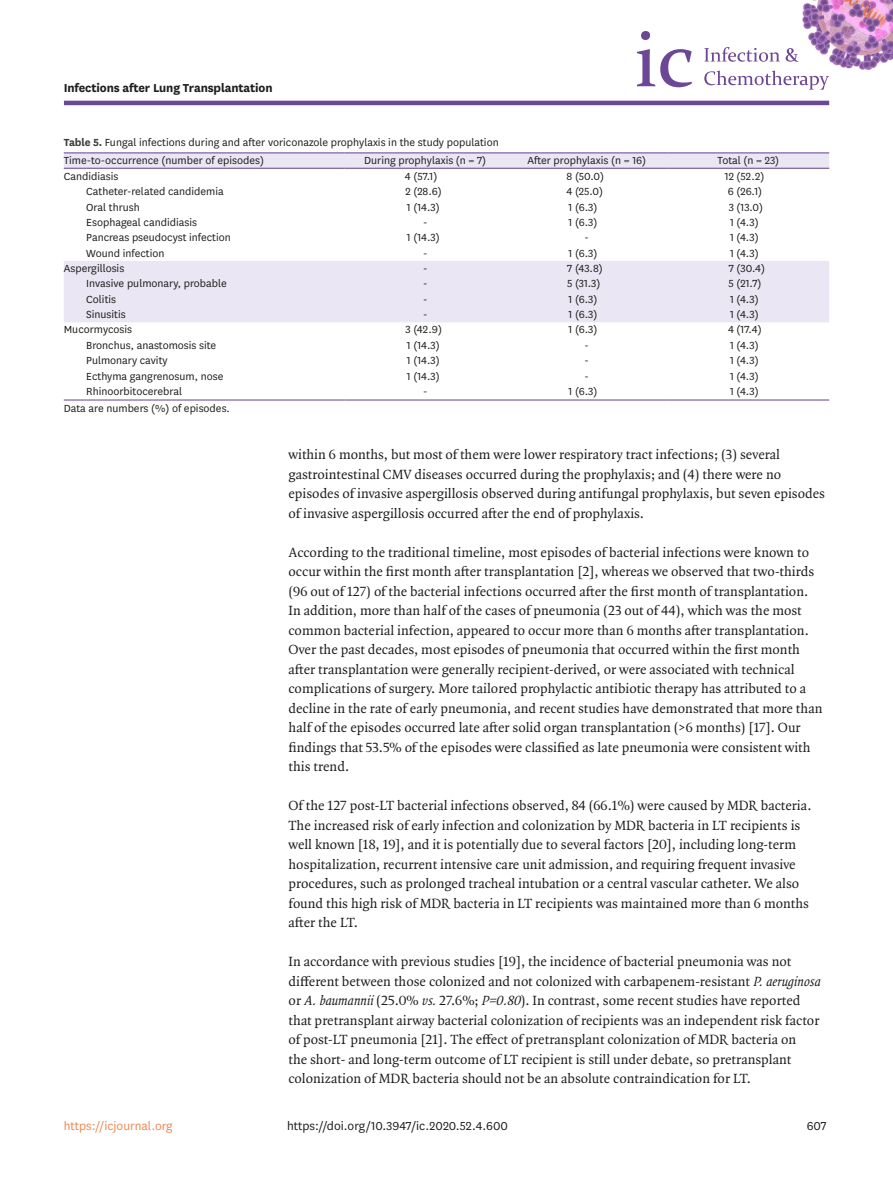
<style>
.page{position:relative;width:893px;height:1191px;background:#fff}
.page>*{position:absolute;margin:0;border:0;box-sizing:border-box;transform-origin:0 0}
.body_p{font:14.25px/19.5px "Quadraat OT";color:#1d1d1b}
.body_p_first{font:14.25px/19.5px "Quadraat OT";color:#1d1d1b}
.doi_running_footer{font:13.5px "National";color:#1d1d1b}
.alt-title-type{font:700 13.5px "National";letter-spacing:-.01em;color:#1d1d1b}
.t1{font:13.5px "National";color:#f18752}
.tbody_entry{font:12px "National";color:#1d1d1b}
.thead_entry{font:12px "National";color:#1d1d1b}
.table-wrap_caption{font:12px "National";color:#1d1d1b}
.table-wrap-foot_p_fi{font:12px "National";color:#1d1d1b}
.s1{font-weight:700;color:#3d3d3c}
.s2{font-style:italic}
</style>
<div class="page">
<img style="left:798px;top:0;width:95px;height:70px">
<svg style="left:637px;top:31px;width:55px;height:56px"></svg>
<svg style="left:704px;top:71px;width:125px;height:19px"></svg>
<svg style="left:704px;top:47px;width:94px;height:15px"></svg>
<hr style="left:64px;top:101px;width:765px;height:4px;background:#6c4796">
<svg style="left:64px;top:153px;width:765px;height:169px"></svg>
<svg style="left:64px;top:152px;width:22px;height:1px"></svg>
<hr style="left:86px;top:152px;width:258px;height:1px;background:#6c4796">
<hr style="left:344px;top:152px;width:162px;height:1px;background:#6c4796">
<hr style="left:506px;top:152px;width:162px;height:1px;background:#6c4796">
<hr style="left:668px;top:152px;width:161px;height:1px;background:#6c4796">
<svg style="left:64px;top:168px;width:22px;height:1px"></svg>
<hr style="left:86px;top:168px;width:258px;height:1px;background:#6c4796">
<hr style="left:344px;top:168px;width:162px;height:1px;background:#6c4796">
<hr style="left:506px;top:168px;width:162px;height:1px;background:#6c4796">
<hr style="left:668px;top:168px;width:161px;height:1px;background:#6c4796">
<svg style="left:64px;top:399px;width:22px;height:1px"></svg>
<hr style="left:86px;top:399px;width:258px;height:1px;background:#6c4796">
<hr style="left:344px;top:399px;width:162px;height:1px;background:#6c4796">
<hr style="left:506px;top:399px;width:162px;height:1px;background:#6c4796">
<hr style="left:668px;top:399px;width:161px;height:1px;background:#6c4796">
<p class="alt-title-type" style="left:64px;top:78px;width:210px">Infections after Lung Transplantation</p>
<p class="table-wrap_caption" style="left:64px;top:135px;width:436px"><span class="s1">Table 5.</span> Fungal infections during and after voriconazole prophylaxis in the study population</p>
<p class="thead_entry" style="left:64px;top:152px;width:202px">Time-to-occurrence (number of episodes)</p>
<p class="thead_entry" style="left:364px;top:152px;width:124px">During prophylaxis (n = 7)</p>
<p class="thead_entry" style="left:527px;top:152px;width:120px">After prophylaxis (n = 16)</p>
<p class="thead_entry" style="left:718px;top:152px;width:63px">Total (n = 23)</p>
<p class="tbody_entry" style="left:64px;top:168px;width:56px">Candidiasis</p>
<p class="tbody_entry" style="left:405px;top:168px;width:34px">4 (57.1)</p>
<p class="tbody_entry" style="left:567px;top:168px;width:39px">8 (50.0)</p>
<p class="tbody_entry" style="left:725px;top:168px;width:41px">12 (52.2)</p>
<p class="tbody_entry" style="left:86px;top:184px;width:139px">Catheter-related candidemia</p>
<p class="tbody_entry" style="left:405px;top:184px;width:38px">2 (28.6)</p>
<p class="tbody_entry" style="left:566px;top:184px;width:38px">4 (25.0)</p>
<p class="tbody_entry" style="left:728px;top:184px;width:36px">6 (26.1)</p>
<p class="tbody_entry" style="left:86px;top:199px;width:55px">Oral thrush</p>
<p class="tbody_entry" style="left:407px;top:199px;width:34px">1 (14.3)</p>
<p class="tbody_entry" style="left:568px;top:199px;width:30px">1 (6.3)</p>
<p class="tbody_entry" style="left:729px;top:199px;width:36px">3 (13.0)</p>
<p class="tbody_entry" style="left:86px;top:214px;width:112px">Esophageal candidiasis</p>
<p class="tbody_entry" style="left:423px;top:214px;width:6px">-</p>
<p class="tbody_entry" style="left:568px;top:214px;width:30px">1 (6.3)</p>
<p class="tbody_entry" style="left:730px;top:214px;width:30px">1 (4.3)</p>
<p class="tbody_entry" style="left:86px;top:230px;width:146px">Pancreas pseudocyst infection</p>
<p class="tbody_entry" style="left:407px;top:230px;width:34px">1 (14.3)</p>
<p class="tbody_entry" style="left:585px;top:230px;width:6px">-</p>
<p class="tbody_entry" style="left:730px;top:230px;width:30px">1 (4.3)</p>
<p class="tbody_entry" style="left:86px;top:245px;width:80px">Wound infection</p>
<p class="tbody_entry" style="left:423px;top:245px;width:6px">-</p>
<p class="tbody_entry" style="left:568px;top:245px;width:30px">1 (6.3)</p>
<p class="tbody_entry" style="left:730px;top:245px;width:30px">1 (4.3)</p>
<p class="tbody_entry" style="left:64px;top:260px;width:62px">Aspergillosis</p>
<p class="tbody_entry" style="left:423px;top:260px;width:6px">-</p>
<p class="tbody_entry" style="left:567px;top:260px;width:37px">7 (43.8)</p>
<p class="tbody_entry" style="left:729px;top:260px;width:38px">7 (30.4)</p>
<p class="tbody_entry" style="left:86px;top:276px;width:142px">Invasive pulmonary, probable</p>
<p class="tbody_entry" style="left:423px;top:276px;width:6px">-</p>
<p class="tbody_entry" style="left:567px;top:276px;width:35px">5 (31.3)</p>
<p class="tbody_entry" style="left:729px;top:276px;width:34px">5 (21.7)</p>
<p class="tbody_entry" style="left:86px;top:291px;width:31px">Colitis</p>
<p class="tbody_entry" style="left:423px;top:291px;width:6px">-</p>
<p class="tbody_entry" style="left:568px;top:291px;width:30px">1 (6.3)</p>
<p class="tbody_entry" style="left:730px;top:291px;width:30px">1 (4.3)</p>
<p class="tbody_entry" style="left:86px;top:307px;width:41px">Sinusitis</p>
<p class="tbody_entry" style="left:423px;top:307px;width:6px">-</p>
<p class="tbody_entry" style="left:568px;top:307px;width:30px">1 (6.3)</p>
<p class="tbody_entry" style="left:730px;top:307px;width:30px">1 (4.3)</p>
<p class="tbody_entry" style="left:64px;top:322px;width:70px">Mucormycosis</p>
<p class="tbody_entry" style="left:406px;top:322px;width:38px">3 (42.9)</p>
<p class="tbody_entry" style="left:568px;top:322px;width:30px">1 (6.3)</p>
<p class="tbody_entry" style="left:728px;top:322px;width:35px">4 (17.4)</p>
<p class="tbody_entry" style="left:86px;top:337px;width:132px">Bronchus, anastomosis site</p>
<p class="tbody_entry" style="left:407px;top:337px;width:34px">1 (14.3)</p>
<p class="tbody_entry" style="left:585px;top:337px;width:6px">-</p>
<p class="tbody_entry" style="left:730px;top:337px;width:30px">1 (4.3)</p>
<p class="tbody_entry" style="left:86px;top:353px;width:83px">Pulmonary cavity</p>
<p class="tbody_entry" style="left:407px;top:353px;width:34px">1 (14.3)</p>
<p class="tbody_entry" style="left:585px;top:353px;width:6px">-</p>
<p class="tbody_entry" style="left:730px;top:353px;width:30px">1 (4.3)</p>
<p class="tbody_entry" style="left:86px;top:368px;width:139px">Ecthyma gangrenosum, nose</p>
<p class="tbody_entry" style="left:407px;top:368px;width:34px">1 (14.3)</p>
<p class="tbody_entry" style="left:585px;top:368px;width:6px">-</p>
<p class="tbody_entry" style="left:730px;top:368px;width:30px">1 (4.3)</p>
<p class="tbody_entry" style="left:86px;top:383px;width:97px">Rhinoorbitocerebral</p>
<p class="tbody_entry" style="left:423px;top:383px;width:6px">-</p>
<p class="tbody_entry" style="left:568px;top:383px;width:30px">1 (6.3)</p>
<p class="tbody_entry" style="left:730px;top:383px;width:30px">1 (4.3)</p>
<p class="table-wrap-foot_p_fi" style="left:64px;top:401px;width:168px">Data are numbers (%) of episodes.</p>
<p class="body_p_first" style="left:289px;top:445px;width:538px">within 6 months, but most of them were lower respiratory tract infections; (3) several gastrointestinal CMV diseases occurred during the prophylaxis; and (4) there were no episodes of invasive aspergillosis observed during antifungal prophylaxis, but seven episodes of invasive aspergillosis occurred after the end of prophylaxis.</p>
<p class="body_p" style="left:289px;top:542px;width:536px">According to the traditional timeline, most episodes of bacterial infections were known to occur within the first month after transplantation [2], whereas we observed that two-thirds (96 out of 127) of the bacterial infections occurred after the first month of transplantation.<br>In addition, more than half of the cases of pneumonia (23 out of 44), which was the most common bacterial infection, appeared to occur more than 6 months after transplantation.<br>Over the past decades, most episodes of pneumonia that occurred within the first month after transplantation were generally recipient-derived, or were associated with technical complications of surgery. More tailored prophylactic antibiotic therapy has attributed to a decline in the rate of early pneumonia, and recent studies have demonstrated that more than half of the episodes occurred late after solid organ transplantation (&gt;6 months) [17]. Our findings that 53.5% of the episodes were classified as late pneumonia were consistent with this trend.</p>
<p class="body_p" style="left:289px;top:796px;width:524px">Of the 127 post-LT bacterial infections observed, 84 (66.1%) were caused by MDR bacteria.<br>The increased risk of early infection and colonization by MDR bacteria in LT recipients is well known [18, 19], and it is potentially due to several factors [20], including long-term hospitalization, recurrent intensive care unit admission, and requiring frequent invasive procedures, such as prolonged tracheal intubation or a central vascular catheter. We also found this high risk of MDR bacteria in LT recipients was maintained more than 6 months after the LT.</p>
<p class="body_p" style="left:289px;top:952px;width:537px">In accordance with previous studies [19], the incidence of bacterial pneumonia was not different between those colonized and not colonized with carbapenem-resistant <span class="s2">P.aeruginosa </span>or <span class="s2">A.baumannii</span>(25.0% <span class="s2">vs.</span>27.6%; <span class="s2">P=0.80</span>). In contrast, some recent studies have reported that pretransplant airway bacterial colonization of recipients was an independent risk factor of post-LT pneumonia [21]. The effect of pretransplant colonization of MDR bacteria on<br>the short- and long-term outcome of LT recipient is still under debate, so pretransplant colonization of MDR bacteria should not be an absolute contraindication for LT.</p>
<p class="t1" style="left:64px;top:1116px;width:110px">https://icjournal.org</p>
<p class="doi_running_footer" style="left:287px;top:1116px;width:222px">https://doi.org/10.3947/ic.2020.52.4.600</p>
<p class="doi_running_footer" style="left:807px;top:1116px;width:21px">607</p>
</div>
